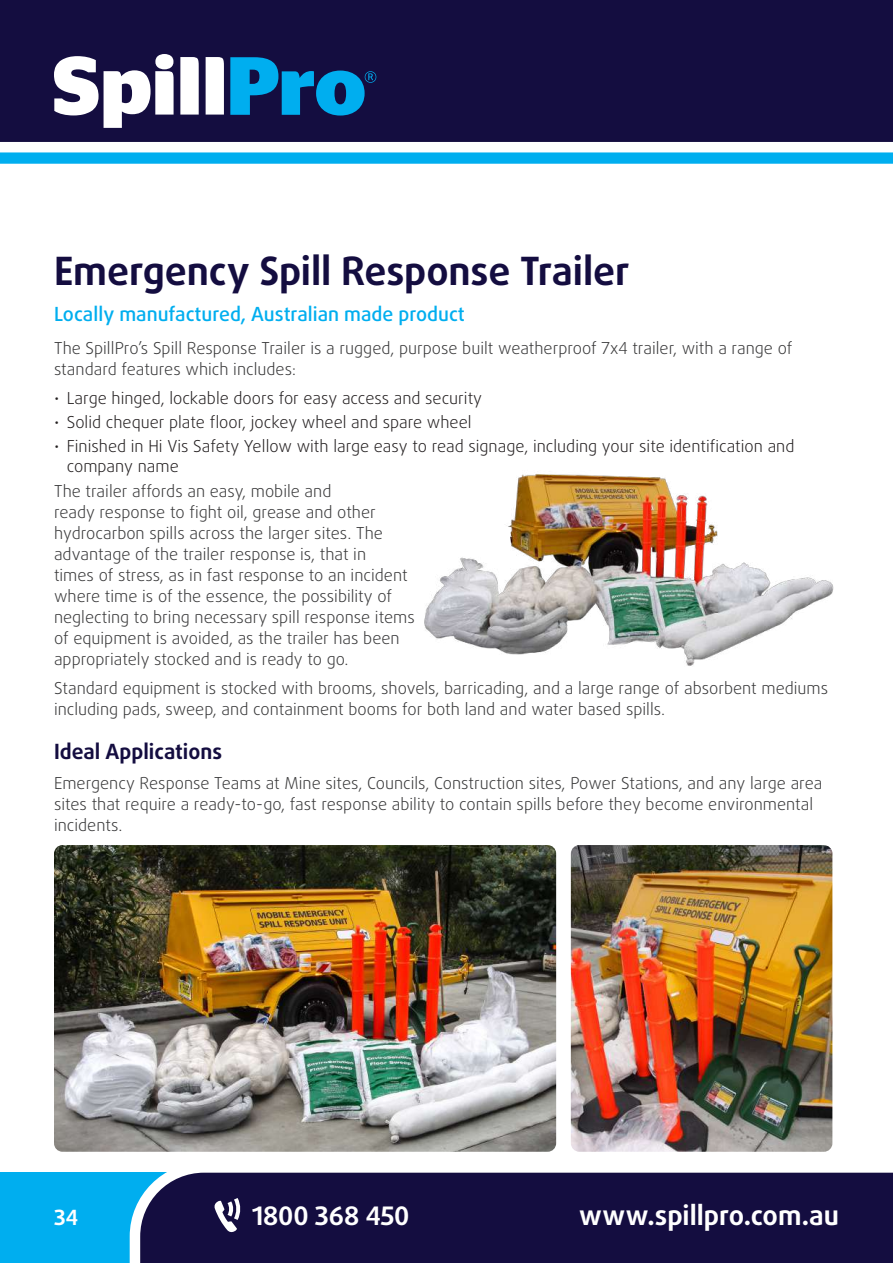
<style>
.page{position:relative;width:893px;height:1263px;background:#fff}
.page>*{position:absolute;margin:0;border:0;box-sizing:border-box;transform-origin:0 0}
.t1{font:700 39px "Daxline Pro";letter-spacing:-.005em;color:#140d40}
.t2{font:700 27px "Daxline Pro";color:#fff}
.t3{font:700 25.5px "Daxline Pro";letter-spacing:-.005em;color:#fff}
.t4{font:700 21px "Daxline Pro";color:#140d40}
.t5{font:700 21px "Daxline Pro";color:#fff}
.t6{font:500 19.5px "Daxline Pro";color:#00aeef}
.t7{font:300 16.5px/21px "Daxline Pro";color:#383839}
.t8{font:300 16.5px/19.8px "Daxline Pro";color:#231f20}
</style>
<div class="page">
<div style="left:0;top:1173px;width:705px;height:90px;background:#00aeef"></div>
<div style="left:124px;top:1172px;width:769px;height:91px;background:#140d40"></div>
<svg style="left:0;top:158px;width:893px;height:6px;background:#0bb1ef"></svg>
<svg style="left:0;top:0;width:893px;height:158px;background:#252655"></svg>
<svg style="left:213px;top:1198px;width:28px;height:37px"></svg>
<svg style="left:230px;top:57px;width:146px;height:59px;background:#09609b"></svg>
<svg style="left:54px;top:54px;width:120px;height:74px"></svg>
<svg style="left:180px;top:57px;width:19px;height:58px"></svg>
<svg style="left:206px;top:57px;width:18px;height:58px"></svg>
<img style="left:424px;top:474px;width:410px;height:192px">
<img style="left:54px;top:845px;width:502px;height:307px">
<img style="left:571px;top:845px;width:261px;height:307px">
<h1 class="t1" style="left:54px;top:245px;width:577px">Emergency Spill Response Trailer</h1>
<p class="t6" style="left:54px;top:301px;width:412px">Locally manufactured, Australian made product</p>
<p class="t7" style="left:54px;top:338px;width:740px">The SpillPro’s Spill Response Trailer is a rugged, purpose built weatherproof 7x4 trailer, with a range of standard features which includes:</p>
<p class="t8" style="left:54px;top:388px;width:430px">• Large hinged, lockable doors for easy access and security</p>
<p class="t8" style="left:54px;top:412px;width:419px">• Solid chequer plate floor, jockey wheel and spare wheel</p>
<p class="t8" style="left:67px;top:436px;width:729px;text-indent:-13px">• Finished in Hi Vis Safety Yellow with large easy to read signage, including your site identification and company name</p>
<p class="t7" style="left:54px;top:481px;width:362px">The trailer affords an easy, mobile and<br>ready response to fight oil, grease and other hydrocarbon spills across the larger sites. The advantage of the trailer response is, that in<br>times of stress, as in fast response to an incident where time is of the essence, the possibility of neglecting to bring necessary spill response items of equipment is avoided, as the trailer has been appropriately stocked and is ready to go.</p>
<p class="t7" style="left:54px;top:678px;width:776px">Standard equipment is stocked with brooms, shovels, barricading, and a large range of absorbent mediums including pads, sweep, and containment booms for both land and water based spills.</p>
<p class="t4" style="left:54px;top:738px;width:170px">Ideal Applications</p>
<p class="t7" style="left:54px;top:772px;width:770px">Emergency Response Teams at Mine sites, Councils, Construction sites, Power Stations, and any large area sites that require a ready-to-go, fast response ability to contain spills before they become environmental incidents.</p>
<p class="t5" style="left:54px;top:1204px;width:26px">34</p>
<h3 class="t3" style="left:252px;top:1199px;width:159px">1800 368 450</h3>
<h2 class="t2" style="left:579px;top:1198px;width:261px">www.spillpro.com.au</h2>
</div>
